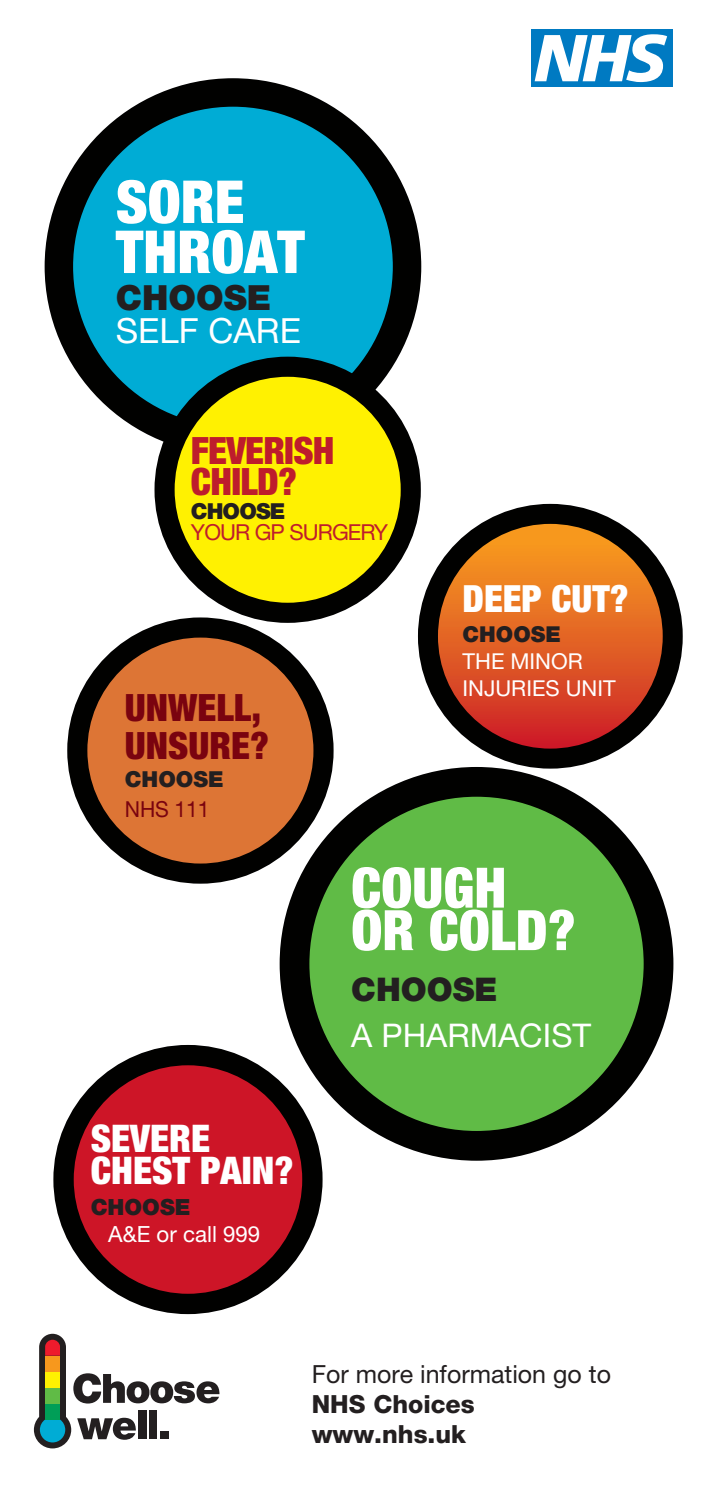
<style>
.page{position:relative;width:702px;height:1489px;background:#fff}
.page>*{position:absolute;margin:0;border:0;box-sizing:border-box;transform-origin:0 0}
.t1{font:900 condensed 59.25px/50px "Helvetica Neue LT Std";color:#fff}
.t2{font:900 condensed 55.75px/42.5px "Helvetica Neue LT Std";color:#fff}
.t3{font:900 condensed 38px/32.5px "Helvetica Neue LT Std";color:#fff}
.t4{font:900 condensed 37.75px/31px "Helvetica Neue LT Std";letter-spacing:-.02em;color:#be1d2c}
.t5{font:900 condensed 37.75px/37.5px "Helvetica Neue LT Std";color:#7a030f}
.t6{font:900 condensed 37.5px "Helvetica Neue LT Std";color:#fff}
.t7{font:34.75px "Helvetica Neue LT Std";color:#fff}
.t8{font:900 34.75px "Helvetica Neue LT Std";color:#231f20}
.t9{font:32.5px "Helvetica Neue LT Std";color:#fff}
.t10{font:900 32.5px "Helvetica Neue LT Std";color:#231f20}
.t11{font:25px "Helvetica Neue LT Std";color:#231f20}
.t12{font:800 25px/30px "Helvetica Neue LT Std";color:#231f20}
.t13{font:22.25px "Helvetica Neue LT Std";color:#fff}
.t14{font:900 22.25px "Helvetica Neue LT Std";color:#231f20}
.t15{font:22px/26.2px "Helvetica Neue LT Std";color:#fff}
.t16{font:900 22px "Helvetica Neue LT Std";color:#231f20}
.t17{font:22px "Helvetica Neue LT Std";letter-spacing:-.04em;color:#be1d2c}
.t18{font:22px "Helvetica Neue LT Std";letter-spacing:-.005em;color:#7a030f;scale:.96 1}
</style>
<div class="page">
<div style="left:59px;top:92px;width:348px;height:348px;background:#00acd5;border-radius:50%"></div>
<div style="left:45px;top:78px;width:376px;height:377px;border:28px solid #010100;border-radius:50%"></div>
<div style="left:294px;top:781px;width:364px;height:364px;background:#60bb46;border-radius:50%"></div>
<div style="left:279px;top:767px;width:394px;height:393px;border:30px solid #010100;border-radius:50%"></div>
<svg style="left:34px;top:1333px;width:185px;height:115px"></svg>
<div style="left:138px;top:1410px;width:8px;height:28px;background:#231f20"></div>
<div style="left:149px;top:1410px;width:8px;height:28px;background:#231f20"></div>
<div style="left:160px;top:1430px;width:9px;height:8px;background:#231f20"></div>
<div style="left:64px;top:1055px;width:248px;height:248px;background:#cd1527;border-radius:50%"></div>
<div style="left:53px;top:1044px;width:269px;height:269px;border:20px solid #010100;border-radius:50%"></div>
<div style="left:530px;top:30px;width:142px;height:57px;background:#007ac2"></div>
<svg style="left:534px;top:34px;width:133px;height:48px"></svg>
<svg style="left:428px;top:514px;width:244px;height:244px;background:#cd5920"></svg>
<div style="left:418px;top:504px;width:264px;height:264px;border:20px solid #010100;border-radius:50%"></div>
<div style="left:165px;top:367px;width:246px;height:246px;background:#fff101;border-radius:50%"></div>
<div style="left:154px;top:356px;width:267px;height:267px;border:20px solid #010100;border-radius:50%"></div>
<div style="left:76px;top:627px;width:247px;height:246px;background:#dd7535;border-radius:50%"></div>
<div style="left:67px;top:617px;width:266px;height:266px;border:20px solid #010100;border-radius:50%"></div>
<h1 class="t1" style="left:116px;top:176px;width:190px">SORE<br>THROAT</h1>
<h3 class="t8" style="left:116px;top:277px;width:157px">CHOOSE</h3>
<h3 class="t7" style="left:116px;top:310px;width:186px">SELF CARE</h3>
<h3 class="t4" style="left:191px;top:434px;width:145px">FEVERISH<br>CHILD?</h3>
<p class="t16" style="left:191px;top:498px;width:96px">CHOOSE</p>
<p class="t17" style="left:191px;top:519px;width:199px">YOUR GP SURGERY</p>
<h3 class="t5" style="left:125px;top:688px;width:145px">UNWELL,<br>UNSURE?</h3>
<p class="t16" style="left:125px;top:766px;width:100px">CHOOSE</p>
<p class="t18" style="left:125px;top:795px;width:90px">NHS 111</p>
<h3 class="t6" style="left:462px;top:575px;width:167px">DEEP CUT?</h3>
<p class="t16" style="left:462px;top:621px;width:100px">CHOOSE</p>
<p class="t15" style="left:462px;top:648px;width:155px">THE MINOR<br>INJURIES UNIT</p>
<h3 class="t3" style="left:91px;top:1121px;width:204px">SEVERE<br>CHEST PAIN?</h3>
<p class="t14" style="left:91px;top:1193px;width:101px">CHOOSE</p>
<p class="t13" style="left:108px;top:1220px;width:153px">A&amp;E or call 999</p>
<h2 class="t2" style="left:351px;top:865px;width:226px">COUGH<br>OR COLD?</h2>
<h3 class="t10" style="left:351px;top:970px;width:148px">CHOOSE</h3>
<h3 class="t9" style="left:351px;top:1015px;width:241px">A PHARMACIST</h3>
<p class="t11" style="left:312px;top:1359px;width:301px">For more information go to</p>
<p class="t12" style="left:312px;top:1389px;width:165px">NHS Choices www.nhs.uk</p>
</div>
